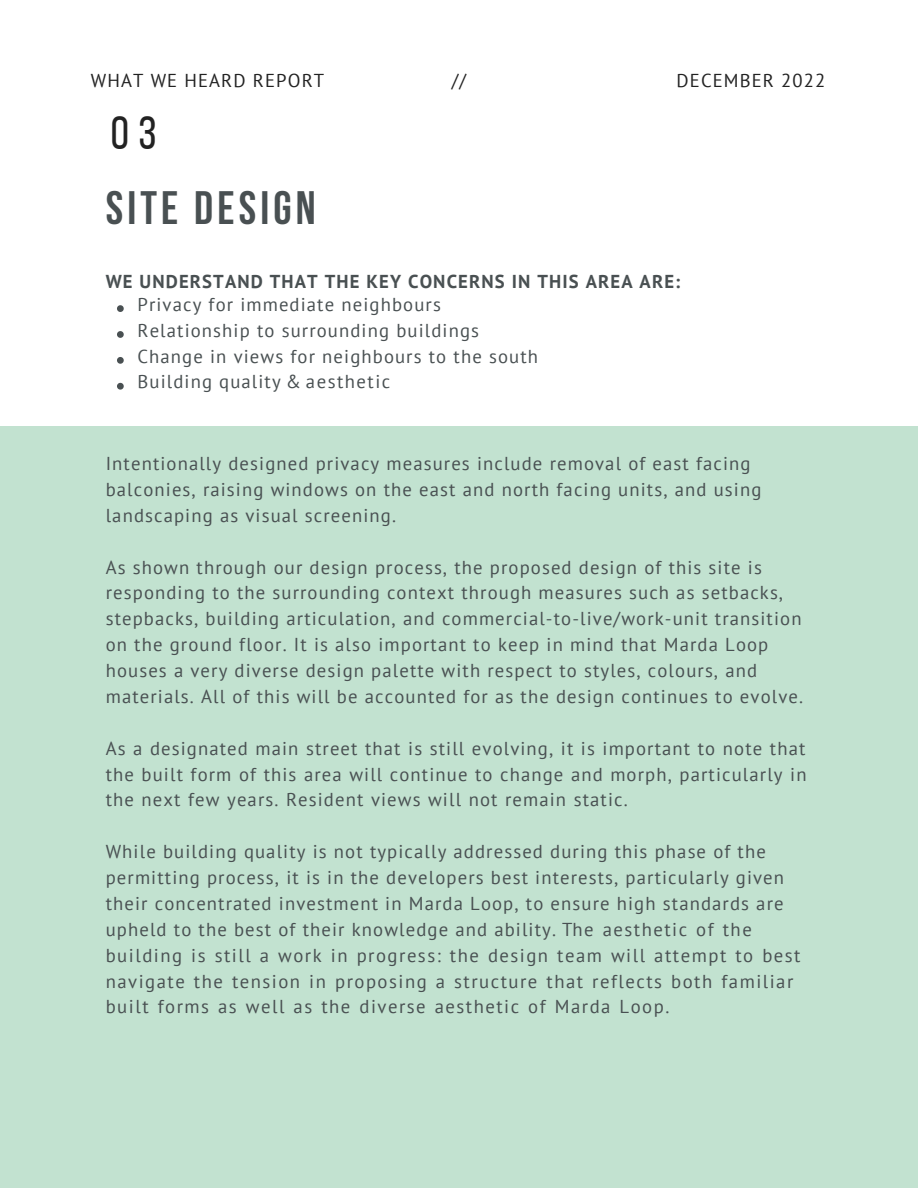
<style>
.page{position:relative;width:918px;height:1188px;background:#fff}
.page>*{position:absolute;margin:0;border:0;box-sizing:border-box;transform-origin:0 0}
.t1{font:700 46.65px "Bebas Neue";letter-spacing:.09em;color:#495052}
.t2{font:46.65px "Bebas Neue";color:#222}
.t3{font:700 18.75px "PT Sans";letter-spacing:.06em;color:#495052}
.t4{font:18.6px/25.8px "PT Sans";letter-spacing:.06em;color:#495052}
.t5{font:18.6px "PT Sans";letter-spacing:.06em;color:#222}
</style>
<div class="page">
<div style="left:0;top:427px;width:918px;height:761px;background:#c2e2d0"></div>
<svg style="left:117px;top:305px;width:7px;height:7px"></svg>
<svg style="left:117px;top:331px;width:7px;height:7px"></svg>
<svg style="left:117px;top:357px;width:7px;height:7px"></svg>
<svg style="left:117px;top:383px;width:7px;height:7px"></svg>
<p class="t5" style="left:91px;top:68px;width:235px">WHAT WE HEARD REPORT</p>
<p class="t5" style="left:452px;top:68px;width:16px">//</p>
<p class="t5" style="left:677px;top:68px;width:150px">DECEMBER 2022</p>
<h1 class="t2" style="left:111px;top:114px;width:47px">03</h1>
<h1 class="t1" style="left:106px;top:189px;width:212px">SITE DESIGN</h1>
<p class="t3" style="left:106px;top:269px;width:576px">WE UNDERSTAND THAT THE KEY CONCERNS IN THIS AREA ARE:</p>
<p class="t4" style="left:137px;top:291px;width:402px">Privacy for immediate neighbours Relationship to surrounding buildings Change in views for neighbours to the south Building quality &amp; aesthetic</p>
<p class="t4" style="left:106px;top:450px;width:657px">Intentionally designed privacy measures include removal of east facing balconies, raising windows on the east and north facing units, and using landscaping as visual screening.</p>
<p class="t4" style="left:106px;top:554px;width:699px">As shown through our design process, the proposed design of this site is responding to the surrounding context through measures such as setbacks, stepbacks, building articulation, and commercial-to-live/work-unit transition on the ground floor. It is also important to keep in mind that Marda Loop houses a very diverse design palette with respect to styles, colours, and materials. All of this will be accounted for as the design continues to evolve.</p>
<p class="t4" style="left:106px;top:735px;width:702px;text-align:justify">As a designated main street that is still evolving, it is important to note that the built form of this area will continue to change and morph, particularly in the next few years. Resident views will not remain static.</p>
<p class="t4" style="left:106px;top:838px;width:696px">While building quality is not typically addressed during this phase of the permitting process, it is in the developers best interests, particularly given their concentrated investment in Marda Loop, to ensure high standards are upheld to the best of their knowledge and ability. The aesthetic of the building is still a work in progress: the design team will attempt to best navigate the tension in proposing a structure that reflects both familiar built forms as well as the diverse aesthetic of Marda Loop.</p>
</div>
